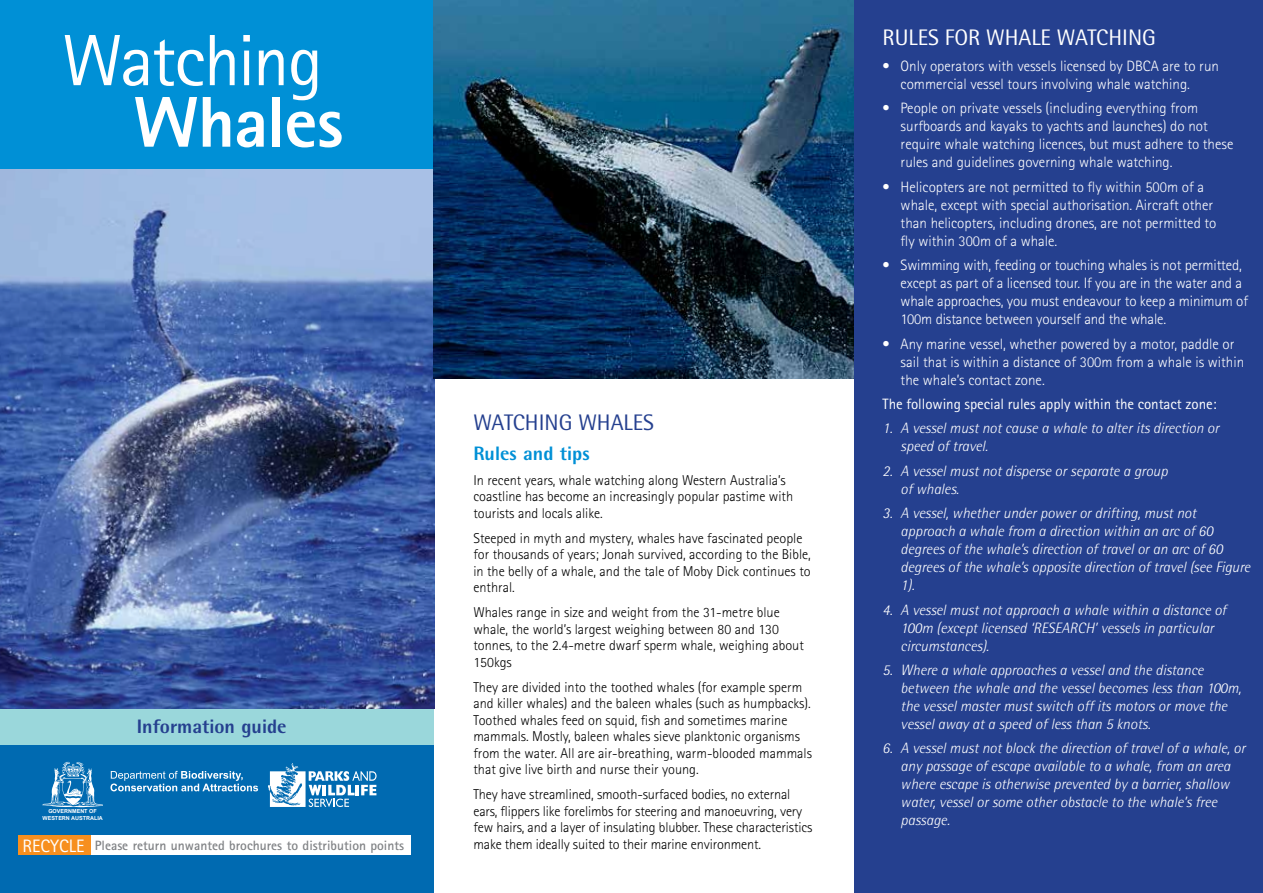
<style>
.page{position:relative;width:1263px;height:893px;background:#fff}
.page>*{position:absolute;margin:0;border:0;box-sizing:border-box;transform-origin:0 0}
.t1{font:72.75px "Rotis Sans Serif";letter-spacing:-.03em;color:#fff}
.t2{font:800 72px "Rotis Sans Serif";letter-spacing:-.02em;color:#fff}
.t3{font:22.5px "Rotis Semi Sans";color:#fff}
.t4{font:22.5px "Rotis Semi Sans";color:#25408f}
.t5{font:800 19.5px "Rotis Semi Sans";color:#25408f}
.t6{font:800 19.5px "Rotis Semi Sans";color:#0090d6}
.t7{font:italic 300 15px/18px "Rotis Semi Sans";color:#fff}
.t8{font:300 15px/18px "Rotis Sans Serif";color:#fff}
.t9{font:15px "Rotis Sans Serif";letter-spacing:-.005em;color:#fff}
.t10{font:300 14.25px/16.5px "Rotis Sans Serif";color:#000}
.t11{font:700 13.5px "Rotis Sans Serif";color:#808285}
.t12{font:700 5.4px/6.6px "Arial";color:#fff;text-align:center}
.s1{font-weight:400;font-size:18px;color:#fff}
</style>
<div class="page">
<div style="left:0;top:714px;width:434px;height:179px;background:#006ab1"></div>
<div style="left:0;top:0;width:436px;height:176px;background:#0090d6"></div>
<div style="left:18px;top:835px;width:393px;height:20px;background:#fff"></div>
<div style="left:18px;top:835px;width:72px;height:20px;background:#f78f1e"></div>
<svg style="left:110px;top:771px;width:148px;height:20px"></svg>
<svg style="left:268px;top:763px;width:109px;height:44px"></svg>
<svg style="left:42px;top:762px;width:61px;height:45px"></svg>
<div style="left:0;top:702px;width:434px;height:42px;background:#9ad7db"></div>
<img style="left:0;top:169px;width:434px;height:539px">
<img style="left:434px;top:0;width:421px;height:379px">
<div style="left:855px;top:0;width:408px;height:893px;background:#25408f"></div>
<h1 class="t1" style="left:62px;top:18px;width:262px">Watching</h1>
<h2 class="t2" style="left:133px;top:76px;width:212px">Whales</h2>
<p class="t12" style="left:43px;top:808px;width:62px">GOVERNMENT OF<br>WESTERN AUSTRALIA</p>
<h3 class="t5" style="left:137px;top:714px;width:151px">Information guide</h3>
<p class="t11" style="left:22px;top:837px;width:383px"><span class="s1">RECYCLE</span> Please return unwanted brochures to distribution points</p>
<h3 class="t4" style="left:473px;top:409px;width:182px">WATCHING WHALES</h3>
<h3 class="t6" style="left:473px;top:441px;width:118px">Rules and tips</h3>
<p class="t10" style="left:473px;top:472px;width:321px">In recent years, whale watching along Western Australia’s coastline has become an increasingly popular pastime with tourists and locals alike.</p>
<p class="t10" style="left:473px;top:530px;width:339px">Steeped in myth and mystery, whales have fascinated people for thousands of years; Jonah survived, according to the Bible, in the belly of a whale, and the tale of Moby Dick continues to enthral.</p>
<p class="t10" style="left:473px;top:604px;width:332px">Whales range in size and weight from the 31-metre blue whale, the world’s largest weighing between 80 and 130 tonnes, to the 2.4-metre dwarf sperm whale, weighing about 150kgs</p>
<p class="t10" style="left:473px;top:679px;width:340px">They are divided into the toothed whales (for example sperm and killer whales) and the baleen whales (such as humpbacks).<br>Toothed whales feed on squid, fish and sometimes marine mammals. Mostly, baleen whales sieve planktonic organisms from the water. All are air-breathing, warm-blooded mammals that give live birth and nurse their young.</p>
<p class="t10" style="left:473px;top:786px;width:340px">They have streamlined, smooth-surfaced bodies, no external ears, flippers like forelimbs for steering and manoeuvring, very few hairs, and a layer of insulating blubber. These characteristics make them ideally suited to their marine environment.</p>
<h3 class="t3" style="left:883px;top:24px;width:275px">RULES FOR WHALE WATCHING</h3>
<p class="t8" style="left:901px;top:57px;width:320px;text-indent:-18px">• Only operators with vessels licensed by DBCA are to run commercial vessel tours involving whale watching.</p>
<p class="t8" style="left:901px;top:99px;width:334px;text-indent:-18px">• People on private vessels (including everything from surfboards and kayaks to yachts and launches) do not require whale watching licences, but must adhere to these rules and guidelines governing whale watching.</p>
<p class="t8" style="left:901px;top:178px;width:317px;text-indent:-18px">• Helicopters are not permitted to fly within 500m of a whale, except with special authorisation. Aircraft other than helicopters, including drones, are not permitted to fly within 300m of a whale.</p>
<p class="t8" style="left:901px;top:256px;width:349px;text-indent:-18px">• Swimming with, feeding or touching whales is not permitted, except as part of a licensed tour. If you are in the water and a whale approaches, you must endeavour to keep a minimum of 100m distance between yourself and the whale.</p>
<p class="t8" style="left:901px;top:335px;width:345px;text-indent:-18px">• Any marine vessel, whether powered by a motor, paddle or sail that is within a distance of 300m from a whale is within the whale’s contact zone.</p>
<p class="t9" style="left:883px;top:395px;width:335px">The following special rules apply within the contact zone:</p>
<p class="t7" style="left:901px;top:419px;width:320px;text-indent:-18px">1. A vessel must not cause a whale to alter its direction or speed of travel.</p>
<p class="t7" style="left:901px;top:461px;width:269px;text-indent:-18px">2. A vessel must not disperse or separate a group of whales.</p>
<p class="t7" style="left:901px;top:504px;width:351px;text-indent:-18px">3. A vessel, whether under power or drifting, must not approach a whale from a direction within an arc of 60 degrees of the whale’s direction of travel or an arc of 60 degrees of the whale’s opposite direction of travel (see Figure 1).</p>
<p class="t7" style="left:901px;top:600px;width:327px;text-indent:-18px">4. A vessel must not approach a whale within a distance of<br>100m (except licensed ‘RESEARCH’ vessels in particular circumstances).</p>
<p class="t7" style="left:901px;top:661px;width:342px;text-indent:-18px">5. Where a whale approaches a vessel and the distance between the whale and the vessel becomes less than 100m, the vessel master must switch off its motors or move the vessel away at a speed of less than 5 knots.</p>
<p class="t7" style="left:901px;top:739px;width:346px;text-indent:-18px">6. A vessel must not block the direction of travel of a whale, or any passage of escape available to a whale, from an area where escape is otherwise prevented by a barrier, shallow water, vessel or some other obstacle to the whale’s free passage.</p>
</div>
